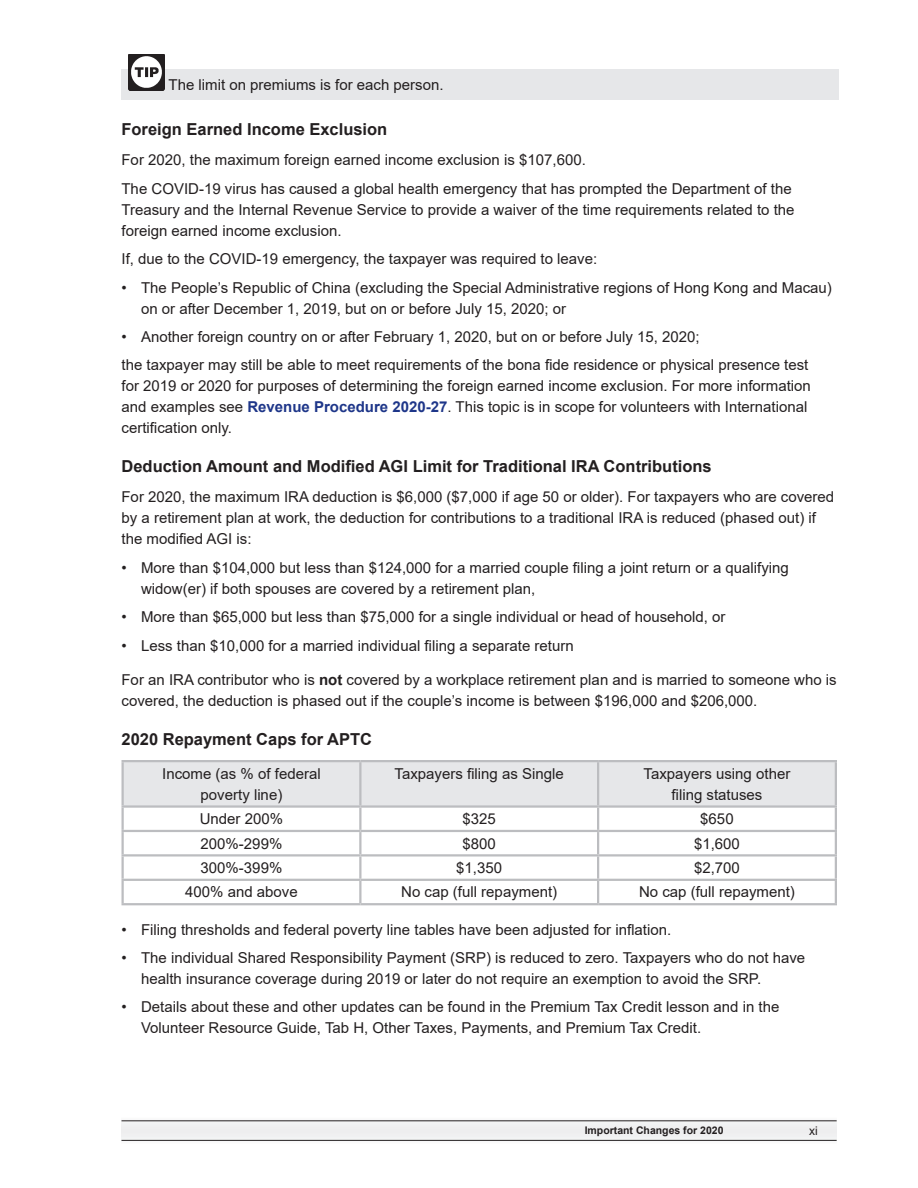
<style>
.page{position:relative;width:918px;height:1188px;background:#fff}
.page>*{position:absolute;margin:0;border:0;box-sizing:border-box;transform-origin:0 0}
.topic_sub_1{font:700 16.5px "Arial";color:#231f20}
.text{font:15px/21px "Arial";color:#231f20}
.smaller_text{font:15px "Arial";color:#231f20}
.t1{font:12px "Arial";color:#231f20}
.t2{font:700 10.5px "Arial";color:#231f20}
.s1{font-weight:700;color:#1e3689}
.s2{font-weight:700}
</style>
<div class="page">
<svg style="left:122px;top:1120px;width:715px;height:20px"></svg>
<hr style="left:122px;top:1121px;width:715px;height:1px;background:#231f20">
<hr style="left:122px;top:1140px;width:715px;height:1px;background:#231f20">
<div style="left:122px;top:70px;width:717px;height:30px;background:#e6e7e9"></div>
<img style="left:128px;top:54px;width:37px;height:36px">
<div style="left:124px;top:762px;width:711px;height:43px;background:#e6e7e9"></div>
<hr style="left:122px;top:760px;width:238px;height:2px;background:#bcbdc0">
<hr style="left:122px;top:762px;width:2px;height:43px;background:#bcbdc0">
<hr style="left:360px;top:760px;width:238px;height:2px;background:#bcbdc0">
<hr style="left:359px;top:762px;width:3px;height:43px;background:#bcbdc0">
<hr style="left:598px;top:760px;width:239px;height:2px;background:#bcbdc0">
<hr style="left:597px;top:762px;width:2px;height:43px;background:#bcbdc0">
<hr style="left:835px;top:762px;width:2px;height:43px;background:#bcbdc0">
<hr style="left:122px;top:805px;width:238px;height:3px;background:#bcbdc0">
<hr style="left:122px;top:808px;width:2px;height:22px;background:#bcbdc0">
<hr style="left:360px;top:805px;width:238px;height:3px;background:#bcbdc0">
<hr style="left:359px;top:808px;width:3px;height:22px;background:#bcbdc0">
<hr style="left:598px;top:805px;width:239px;height:3px;background:#bcbdc0">
<hr style="left:597px;top:808px;width:2px;height:22px;background:#bcbdc0">
<hr style="left:835px;top:808px;width:2px;height:22px;background:#bcbdc0">
<hr style="left:122px;top:830px;width:238px;height:2px;background:#bcbdc0">
<hr style="left:122px;top:832px;width:2px;height:22px;background:#bcbdc0">
<hr style="left:360px;top:830px;width:238px;height:2px;background:#bcbdc0">
<hr style="left:359px;top:832px;width:3px;height:22px;background:#bcbdc0">
<hr style="left:598px;top:830px;width:239px;height:2px;background:#bcbdc0">
<hr style="left:597px;top:832px;width:2px;height:22px;background:#bcbdc0">
<hr style="left:835px;top:832px;width:2px;height:22px;background:#bcbdc0">
<hr style="left:122px;top:854px;width:238px;height:3px;background:#bcbdc0">
<hr style="left:122px;top:857px;width:2px;height:22px;background:#bcbdc0">
<hr style="left:360px;top:854px;width:238px;height:3px;background:#bcbdc0">
<hr style="left:359px;top:857px;width:3px;height:22px;background:#bcbdc0">
<hr style="left:598px;top:854px;width:239px;height:3px;background:#bcbdc0">
<hr style="left:597px;top:857px;width:2px;height:22px;background:#bcbdc0">
<hr style="left:835px;top:857px;width:2px;height:22px;background:#bcbdc0">
<hr style="left:122px;top:879px;width:238px;height:2px;background:#bcbdc0">
<hr style="left:122px;top:881px;width:2px;height:22px;background:#bcbdc0">
<hr style="left:360px;top:879px;width:238px;height:2px;background:#bcbdc0">
<hr style="left:359px;top:881px;width:3px;height:22px;background:#bcbdc0">
<hr style="left:598px;top:879px;width:239px;height:2px;background:#bcbdc0">
<hr style="left:597px;top:881px;width:2px;height:22px;background:#bcbdc0">
<hr style="left:835px;top:881px;width:2px;height:22px;background:#bcbdc0">
<hr style="left:122px;top:903px;width:238px;height:2px;background:#bcbdc0">
<hr style="left:360px;top:903px;width:238px;height:2px;background:#bcbdc0">
<hr style="left:598px;top:903px;width:239px;height:2px;background:#bcbdc0">
<p class="smaller_text" style="left:169px;top:75px;width:277px">The limit on premiums is for each person.</p>
<h3 class="topic_sub_1" style="left:122px;top:118px;width:267px">Foreign Earned Income Exclusion</h3>
<p class="text" style="left:122px;top:149px;width:466px">For 2020, the maximum foreign earned income exclusion is $107,600.</p>
<p class="text" style="left:122px;top:178px;width:675px">The COVID-19 virus has caused a global health emergency that has prompted the Department of the<br>Treasury and the Internal Revenue Service to provide a waiver of the time requirements related to the foreign earned income exclusion.</p>
<p class="text" style="left:122px;top:248px;width:477px">If, due to the COVID-19 emergency, the taxpayer was required to leave:</p>
<p class="text" style="left:141px;top:277px;width:692px;text-indent:-20px">• The People’s Republic of China (excluding the Special Administrative regions of Hong Kong and Macau) on or after December 1, 2019, but on or before July 15, 2020; or</p>
<p class="text" style="left:122px;top:326px;width:580px">• Another foreign country on or after February 1, 2020, but on or before July 15, 2020;</p>
<p class="text" style="left:122px;top:355px;width:691px">the taxpayer may still be able to meet requirements of the bona fide residence or physical presence test for 2019 or 2020 for purposes of determining the foreign earned income exclusion. For more information and examples see <span class="s1">Revenue Procedure 2020-27</span>. This topic is in scope for volunteers with International certification only.</p>
<h3 class="topic_sub_1" style="left:122px;top:455px;width:592px">Deduction Amount and Modified AGI Limit for Traditional IRA Contributions</h3>
<p class="text" style="left:122px;top:486px;width:714px">For 2020, the maximum IRA deduction is $6,000 ($7,000 if age 50 or older). For taxpayers who are covered by a retirement plan at work, the deduction for contributions to a traditional IRA is reduced (phased out) if the modified AGI is:</p>
<p class="text" style="left:141px;top:557px;width:649px;text-indent:-20px">• More than $104,000 but less than $124,000 for a married couple filing a joint return or a qualifying widow(er) if both spouses are covered by a retirement plan,</p>
<p class="text" style="left:122px;top:606px;width:606px">• More than $65,000 but less than $75,000 for a single individual or head of household, or</p>
<p class="text" style="left:122px;top:635px;width:454px">• Less than $10,000 for a married individual filing a separate return</p>
<p class="text" style="left:122px;top:669px;width:717px">For an IRA contributor who is <span class="s2">not</span> covered by a workplace retirement plan and is married to someone who is covered, the deduction is phased out if the couple’s income is between $196,000 and $206,000.</p>
<h3 class="topic_sub_1" style="left:122px;top:728px;width:252px">2020 Repayment Caps for APTC</h3>
<p class="text" style="left:162px;top:763px;width:160px;text-align:center">Income (as % of federal poverty line)</p>
<p class="text" style="left:395px;top:763px;width:171px">Taxpayers filing as Single</p>
<p class="text" style="left:644px;top:763px;width:148px;text-align:center">Taxpayers using other filing statuses</p>
<p class="text" style="left:200px;top:808px;width:85px">Under 200%</p>
<p class="text" style="left:463px;top:808px;width:35px">$325</p>
<p class="text" style="left:700px;top:808px;width:35px">$650</p>
<p class="text" style="left:201px;top:833px;width:83px">200%-299%</p>
<p class="text" style="left:463px;top:833px;width:35px">$800</p>
<p class="text" style="left:694px;top:833px;width:47px">$1,600</p>
<p class="text" style="left:201px;top:857px;width:83px">300%-399%</p>
<p class="text" style="left:456px;top:857px;width:47px">$1,350</p>
<p class="text" style="left:694px;top:857px;width:47px">$2,700</p>
<p class="text" style="left:185px;top:882px;width:114px">400% and above</p>
<p class="text" style="left:401px;top:882px;width:157px">No cap (full repayment)</p>
<p class="text" style="left:639px;top:882px;width:157px">No cap (full repayment)</p>
<p class="text" style="left:122px;top:919px;width:551px">• Filing thresholds and federal poverty line tables have been adjusted for inflation.</p>
<p class="text" style="left:141px;top:947px;width:666px;text-indent:-20px">• The individual Shared Responsibility Payment (SRP) is reduced to zero. Taxpayers who do not have health insurance coverage during 2019 or later do not require an exemption to avoid the SRP.</p>
<p class="text" style="left:141px;top:997px;width:640px;text-indent:-20px">• Details about these and other updates can be found in the Premium Tax Credit lesson and in the<br>Volunteer Resource Guide, Tab H, Other Taxes, Payments, and Premium Tax Credit.</p>
<p class="t2" style="left:585px;top:1123px;width:140px">Important Changes for 2020</p>
<p class="t1" style="left:809px;top:1123px;width:10px">xi</p>
</div>
